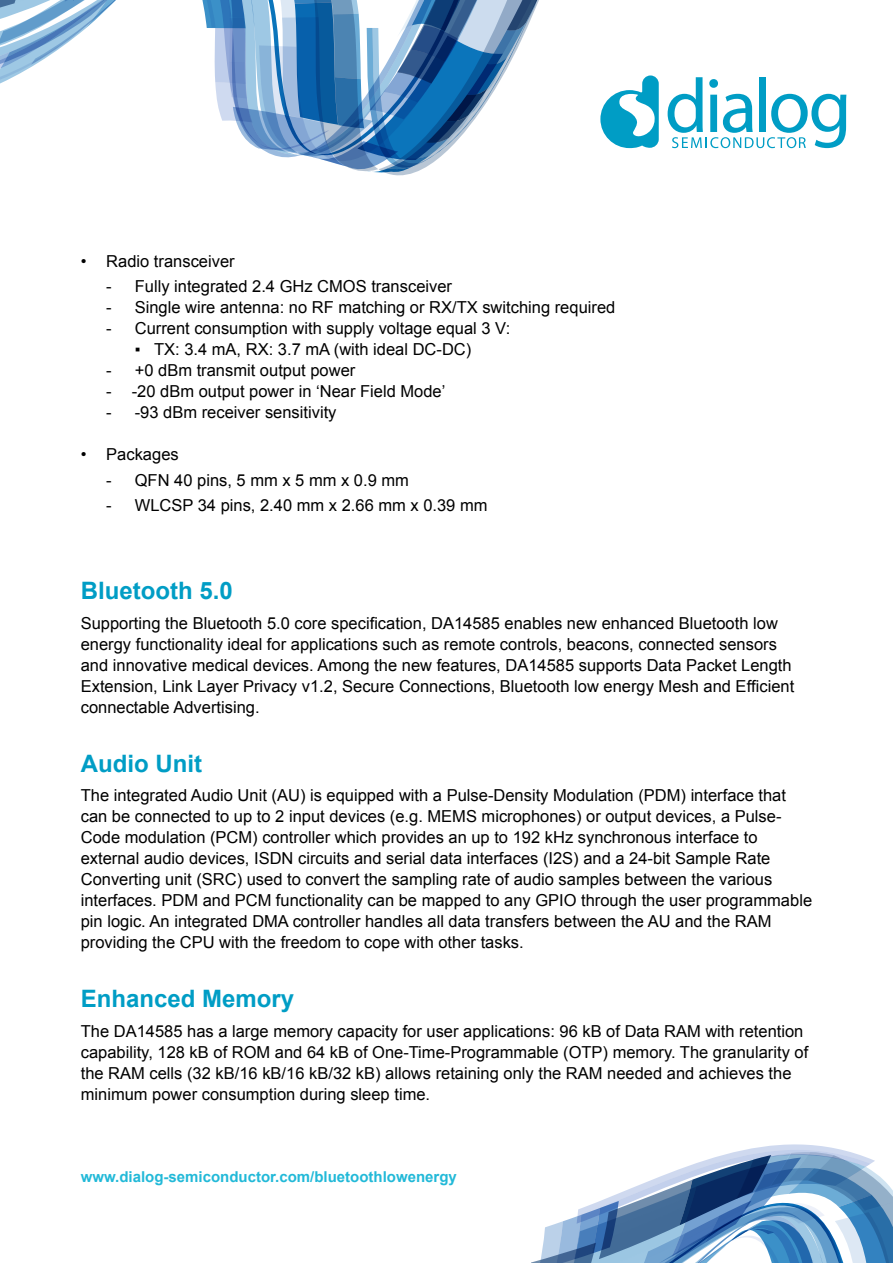
<style>
.page{position:relative;width:893px;height:1263px;background:#fff}
.page>*{position:absolute;margin:0;border:0;box-sizing:border-box;transform-origin:0 0}
.t1{font:700 24px "Arial";color:#009dc5}
.t2{font:16.5px/21px "Arial";color:#000}
.t3{font:700 15px "Arial";color:#22b9d8}
</style>
<div class="page">
<svg style="left:600px;top:75px;width:59px;height:73px"></svg>
<svg style="left:667px;top:77px;width:179px;height:71px"></svg>
<svg style="left:531px;top:1144px;width:362px;height:119px"></svg>
<svg style="left:0;top:0;width:539px;height:172px"></svg>
<p class="t2" style="left:81px;top:251px;width:155px">• Radio transceiver</p>
<p class="t2" style="left:106px;top:276px;width:347px">- Fully integrated 2.4 GHz CMOS transceiver</p>
<p class="t2" style="left:106px;top:297px;width:511px">- Single wire antenna: no RF matching or RX/TX switching required</p>
<p class="t2" style="left:106px;top:318px;width:405px">- Current consumption with supply voltage equal 3 V:</p>
<p class="t2" style="left:135px;top:339px;width:338px">▪ TX: 3.4 mA, RX: 3.7 mA (with ideal DC-DC)</p>
<p class="t2" style="left:106px;top:360px;width:251px">- +0 dBm transmit output power</p>
<p class="t2" style="left:106px;top:381px;width:341px">- -20 dBm output power in ‘Near Field Mode’</p>
<p class="t2" style="left:106px;top:402px;width:232px">- -93 dBm receiver sensitivity</p>
<p class="t2" style="left:81px;top:444px;width:99px">• Packages</p>
<p class="t2" style="left:106px;top:470px;width:304px">- QFN 40 pins, 5 mm x 5 mm x 0.9 mm</p>
<p class="t2" style="left:106px;top:495px;width:383px">- WLCSP 34 pins, 2.40 mm x 2.66 mm x 0.39 mm</p>
<h1 class="t1" style="left:81px;top:575px;width:154px">Bluetooth 5.0</h1>
<p class="t2" style="left:81px;top:613px;width:715px">Supporting the Bluetooth 5.0 core specification, DA14585 enables new enhanced Bluetooth low energy functionality ideal for applications such as remote controls, beacons, connected sensors and innovative medical devices. Among the new features, DA14585 supports Data Packet Length Extension, Link Layer Privacy v1.2, Secure Connections, Bluetooth low energy Mesh and Efficient connectable Advertising.</p>
<h1 class="t1" style="left:81px;top:747px;width:123px">Audio Unit</h1>
<p class="t2" style="left:81px;top:785px;width:733px">The integrated Audio Unit (AU) is equipped with a Pulse-Density Modulation (PDM) interface that can be connected to up to 2 input devices (e.g. MEMS microphones) or output devices, a Pulse-Code modulation (PCM) controller which provides an up to 192 kHz synchronous interface to external audio devices, ISDN circuits and serial data interfaces (I2S) and a 24-bit Sample Rate Converting unit (SRC) used to convert the sampling rate of audio samples between the various interfaces. PDM and PCM functionality can be mapped to any GPIO through the user programmable pin logic. An integrated DMA controller handles all data transfers between the AU and the RAM providing the CPU with the freedom to cope with other tasks.</p>
<h1 class="t1" style="left:81px;top:983px;width:215px">Enhanced Memory</h1>
<p class="t2" style="left:81px;top:1021px;width:729px">The DA14585 has a large memory capacity for user applications: 96 kB of Data RAM with retention capability, 128 kB of ROM and 64 kB of One-Time-Programmable (OTP) memory. The granularity of the RAM cells (32 kB/16 kB/16 kB/32 kB) allows retaining only the RAM needed and achieves the minimum power consumption during sleep time.</p>
<p class="t3" style="left:81px;top:1167px;width:378px">www.dialog-semiconductor.com/bluetoothlowenergy</p>
</div>
